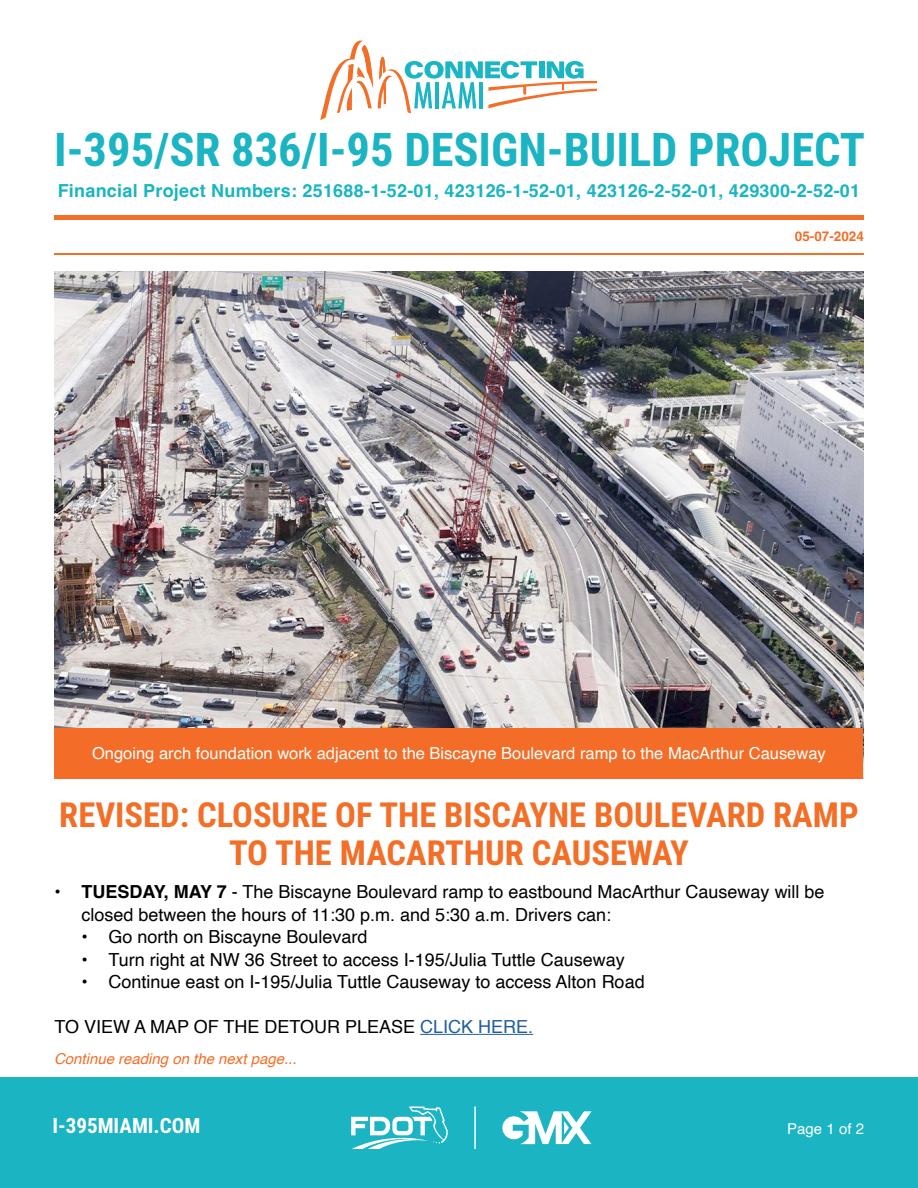
<style>
.page{position:relative;width:918px;height:1188px;background:#fff}
.page>*{position:absolute;margin:0;border:0;box-sizing:border-box;transform-origin:0 0}
.t1{font:700 46.5px "Roboto Condensed";color:#1ab4c3}
.t2{font:700 34.5px/37.5px "Roboto Condensed";color:#f36e27;text-align:center}
.t3{font:700 21px "Roboto Condensed";color:#fff}
.t4{font:18px/22.5px "Helvetica";color:#000}
.t5{font:700 18px "Helvetica";letter-spacing:.015em;color:#1ab4c3}
.t6{font:16.5px "Helvetica";color:#fff}
.t7{font:italic 15px "Helvetica";color:#f36e27}
.t8{font:15px "Helvetica";color:#fff}
.t9{font:700 13.5px "Helvetica";color:#f36e27}
.s1{font-weight:700}
.s2{color:#215e9e}
</style>
<div class="page">
<div style="left:0;top:1077px;width:918px;height:111px;background:#1ab4c3"></div>
<svg style="left:502px;top:1111px;width:90px;height:33px"></svg>
<svg style="left:351px;top:1106px;width:97px;height:43px"></svg>
<hr style="left:474px;top:1106px;width:2px;height:43px;background:#fff">
<img style="left:54px;top:272px;width:809px;height:456px">
<svg style="left:320px;top:41px;width:277px;height:79px"></svg>
<div style="left:54px;top:215px;width:810px;height:5px;background:#f36e27"></div>
<hr style="left:54px;top:253px;width:810px;height:1px;background:#f36e27">
<hr style="left:420px;top:1034px;width:113px;height:1px;background:#215e9e">
<div style="left:54px;top:728px;width:809px;height:51px;background:#f36d29"></div>
<h1 class="t1" style="left:54px;top:117px;width:813px">I-395/SR 836/I-95 DESIGN-BUILD PROJECT</h1>
<p class="t5" style="left:58px;top:180px;width:804px">Financial Project Numbers: 251688-1-52-01, 423126-1-52-01, 423126-2-52-01, 429300-2-52-01</p>
<p class="t9" style="left:795px;top:228px;width:71px">05-07-2024</p>
<p class="t6" style="left:92px;top:741px;width:735px">Ongoing arch foundation work adjacent to the Biscayne Boulevard ramp to the MacArthur Causeway</p>
<h2 class="t2" style="left:59px;top:795px;width:801px">REVISED: CLOSURE OF THE BISCAYNE BOULEVARD RAMP<br>TO THE MACARTHUR CAUSEWAY</h2>
<p class="t4" style="left:81px;top:881px;width:745px;text-indent:-27px"><span class="s1">• TUESDAY, MAY 7</span> - The Biscayne Boulevard ramp to eastbound MacArthur Causeway will be closed between the hours of 11:30 p.m. and 5:30 a.m. Drivers can:</p>
<p class="t4" style="left:81px;top:926px;width:288px">• Go north on Biscayne Boulevard</p>
<p class="t4" style="left:81px;top:948px;width:545px">• Turn right at NW 36 Street to access I-195/Julia Tuttle Causeway</p>
<p class="t4" style="left:81px;top:971px;width:565px">• Continue east on I-195/Julia Tuttle Causeway to access Alton Road</p>
<p class="t4" style="left:54px;top:1016px;width:480px">TO VIEW A MAP OF THE DETOUR PLEASE <span class="s2">CLICK HERE.</span></p>
<p class="t7" style="left:54px;top:1047px;width:244px">Continue reading on the next page...</p>
<p class="t3" style="left:52px;top:1111px;width:149px">I-395MIAMI.COM</p>
<p class="t8" style="left:787px;top:1117px;width:78px">Page 1 of 2</p>
</div>
